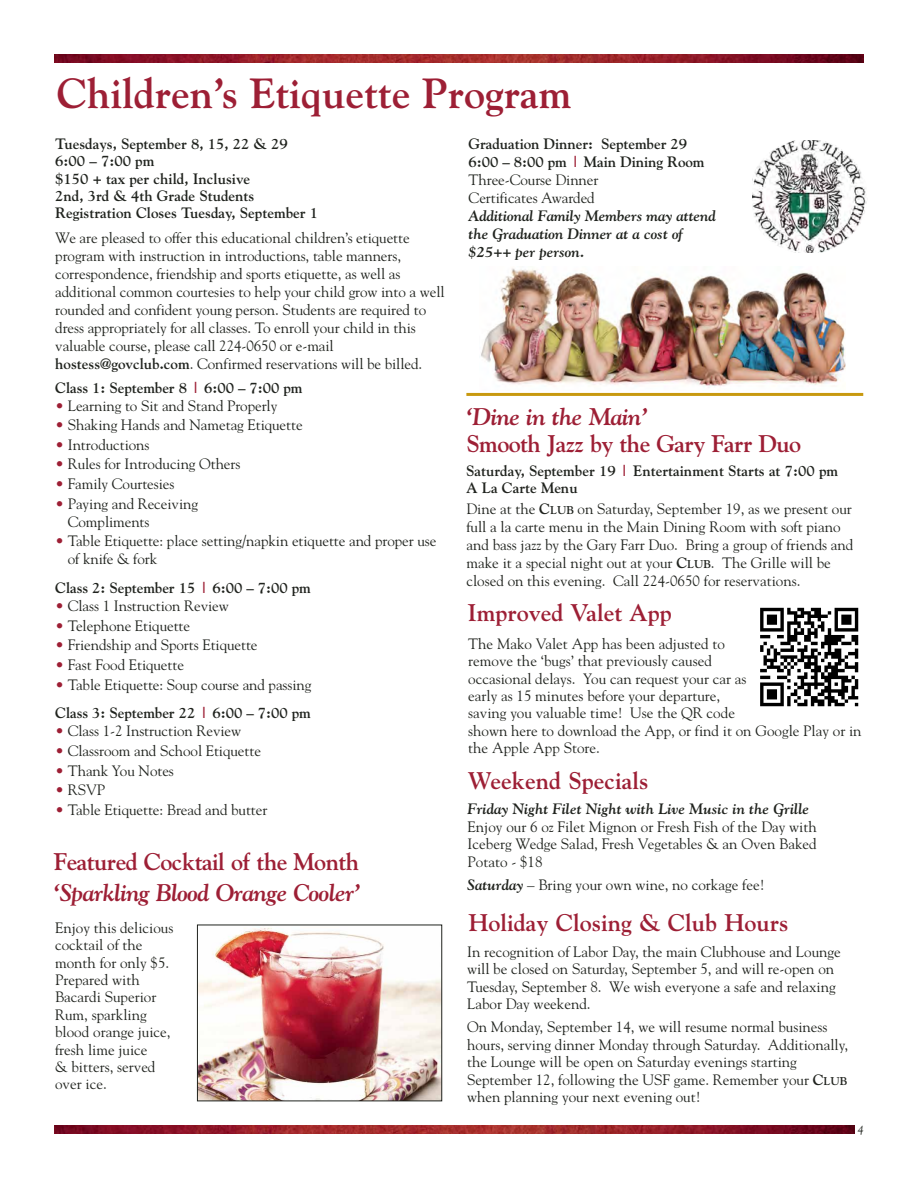
<style>
.page{position:relative;width:918px;height:1188px;background:#fff}
.page>*{position:absolute;margin:0;border:0;box-sizing:border-box;transform-origin:0 0}
.t1{font:700 42px "Goudy";color:#9d1f35}
.t2{font:700 24px "Goudy";color:#9d1f35}
.t3{font:700 24px "Goudy";letter-spacing:-.025em;color:#9d1f35}
.t4{font:italic 700 24px "Goudy";letter-spacing:-.025em;color:#9d1f35}
.t5{font:15px/17.4px "Goudy";color:#20231e}
.t6{font:700 15px/17.4px "Goudy";color:#20231e}
.t7{font:italic 700 15px/18px "Goudy";letter-spacing:-.005em;color:#20231e}
.t8{font:italic 12px "Goudy";color:#20231e}
.s1{font-weight:700}
.s2{color:#9d1f35}
.s3{font-weight:700;color:#9d1f35}
.s4{font-weight:400}
.s5{font-weight:700;font-size:11.25px}
.s6{font-weight:700;font-style:italic}
</style>
<div class="page">
<img style="left:54px;top:1126px;width:801px;height:8px">
<img style="left:54px;top:54px;width:810px;height:8px">
<img style="left:199px;top:927px;width:241px;height:172px">
<div style="left:197px;top:925px;width:245px;height:176px;border:1px solid #20231e"></div>
<img style="left:481px;top:268px;width:365px;height:120px">
<img style="left:752px;top:141px;width:115px;height:112px">
<img style="left:760px;top:607px;width:99px;height:100px">
<hr style="left:466px;top:393px;width:397px;height:3px;background:#c8990f">
<h1 class="t1" style="left:57px;top:77px;width:516px">Children’s Etiquette Program</h1>
<p class="t6" style="left:55px;top:136px;width:265px">Tuesdays, September 8, 15, 22 &amp; 29<br>6:00 – 7:00 pm<br>$150 + tax per child, Inclusive<br>2nd, 3rd &amp; 4th Grade Students<br>Registration Closes Tuesday, September 1</p>
<p class="t5" style="left:55px;top:230px;width:391px;line-height:18px">We are pleased to offer this educational children’s etiquette program with instruction in introductions, table manners, correspondence, friendship and sports etiquette, as well as additional common courtesies to help your child grow into a well rounded and confident young person. Students are required to dress appropriately for all classes. To enroll your child in this valuable course, please call 224-0650 or e-mail <span class="s1">hostess@govclub.com</span>. Confirmed reservations will be billed.</p>
<p class="t6" style="left:55px;top:380px;width:249px">Class 1: September 8 <span class="s2">|</span> 6:00 – 7:00 pm</p>
<p class="t5" style="left:55px;top:398px;width:224px"><span class="s2">•</span> Learning to Sit and Stand Properly</p>
<p class="t5" style="left:55px;top:417px;width:249px"><span class="s2">•</span> Shaking Hands and Nametag Etiquette</p>
<p class="t5" style="left:55px;top:437px;width:96px"><span class="s2">•</span> Introductions</p>
<p class="t5" style="left:55px;top:457px;width:187px"><span class="s2">•</span> Rules for Introducing Others</p>
<p class="t5" style="left:55px;top:476px;width:121px"><span class="s2">•</span> Family Courtesies</p>
<p class="t5" style="left:68px;top:496px;width:132px;line-height:18px;text-indent:-13px"><span class="s2">•</span> Paying and Receiving<br>Compliments</p>
<p class="t5" style="left:68px;top:533px;width:370px;line-height:18px;text-indent:-13px"><span class="s2">•</span> Table Etiquette: place setting/napkin etiquette and proper use of knife &amp; fork</p>
<p class="t6" style="left:55px;top:580px;width:257px">Class 2: September 15 <span class="s2">|</span> 6:00 – 7:00 pm</p>
<p class="t5" style="left:55px;top:598px;width:175px"><span class="s2">•</span> Class 1 Instruction Review</p>
<p class="t5" style="left:55px;top:618px;width:136px"><span class="s2">•</span> Telephone Etiquette</p>
<p class="t5" style="left:55px;top:638px;width:204px"><span class="s2">•</span> Friendship and Sports Etiquette</p>
<p class="t5" style="left:55px;top:657px;width:130px"><span class="s2">•</span> Fast Food Etiquette</p>
<p class="t5" style="left:55px;top:671px;width:258px;line-height:28.8px"><span class="s2">•</span> Table Etiquette: Soup course and passing<br><span class="s1">Class 3: September 22</span> <span class="s3">|</span> <span class="s1">6:00 – 7:00 pm</span></p>
<p class="t5" style="left:55px;top:724px;width:187px"><span class="s2">•</span> Class 1-2 Instruction Review</p>
<p class="t5" style="left:55px;top:743px;width:207px"><span class="s2">•</span> Classroom and School Etiquette</p>
<p class="t5" style="left:55px;top:763px;width:120px"><span class="s2">•</span> Thank You Notes</p>
<p class="t5" style="left:55px;top:783px;width:51px"><span class="s2">•</span> RSVP</p>
<p class="t5" style="left:55px;top:802px;width:214px"><span class="s2">•</span> Table Etiquette: Bread and butter</p>
<h2 class="t3" style="left:54px;top:852px;width:307px">Featured Cocktail of the Month</h2>
<h2 class="t4" style="left:54px;top:883px;width:308px">‘Sparkling Blood Orange Cooler’</h2>
<p class="t5" style="left:55px;top:920px;width:120px">Enjoy this delicious cocktail of the month for only $5.<br>Prepared with<br>Bacardi Superior<br>Rum, sparkling blood orange juice, fresh lime juice<br>&amp; bitters, served over ice.</p>
<p class="t6" style="left:469px;top:136px;width:237px;line-height:18px">Graduation Dinner: September 29<br>6:00 – 8:00 pm <span class="s2">|</span> Main Dining Room<br><span class="s4">Three-Course Dinner<br>Certificates Awarded</span></p>
<p class="t7" style="left:469px;top:208px;width:249px">Additional Family Members may attend the Graduation Dinner at a cost of $25++ per person.</p>
<h2 class="t4" style="left:467px;top:407px;width:183px">‘Dine in the Main’</h2>
<h2 class="t3" style="left:467px;top:435px;width:336px">Smooth Jazz by the Gary Farr Duo</h2>
<p class="t6" style="left:466px;top:463px;width:374px">Saturday, September 19 <span class="s2">|</span> Entertainment Starts at 7:00 pm<br>A La Carte Menu</p>
<p class="t5" style="left:466px;top:501px;width:388px;line-height:18px">Dine at the <span class="s1">C</span><span class="s5">LUB</span> on Saturday, September 19, as we present our full a la carte menu in the Main Dining Room with soft piano and bass jazz by the Gary Farr Duo. Bring a group of friends and make it a special night out at your <span class="s1">C</span><span class="s5">LUB</span>. The Grille will be closed on this evening. Call 224-0650 for reservations.</p>
<h2 class="t2" style="left:467px;top:603px;width:206px">Improved Valet App</h2>
<p class="t5" style="left:468px;top:636px;width:395px">The Mako Valet App has been adjusted to<br>remove the ‘bugs’ that previously caused<br>occasional delays. You can request your car as<br>early as 15 minutes before your departure,<br>saving you valuable time! Use the QR code<br>shown here to download the App, or find it on Google Play or in the Apple App Store.</p>
<h2 class="t2" style="left:468px;top:771px;width:182px">Weekend Specials</h2>
<p class="t7" style="left:468px;top:801px;width:343px">Friday Night Filet Night with Live Music in the Grille</p>
<p class="t5" style="left:468px;top:819px;width:351px;text-align:justify">Enjoy our 6 oz Filet Mignon or Fresh Fish of the Day with Iceberg Wedge Salad, Fresh Vegetables &amp; an Oven Baked Potato - $18</p>
<p class="t5" style="left:468px;top:877px;width:299px"><span class="s6">Saturday</span> – Bring your own wine, no corkage fee!</p>
<h2 class="t2" style="left:469px;top:913px;width:322px">Holiday Closing &amp; Club Hours</h2>
<p class="t5" style="left:467px;top:944px;width:375px">In recognition of Labor Day, the main Clubhouse and Lounge will be closed on Saturday, September 5, and will re-open on Tuesday, September 8. We wish everyone a safe and relaxing Labor Day weekend.</p>
<p class="t5" style="left:467px;top:1020px;width:383px">On Monday, September 14, we will resume normal business hours, serving dinner Monday through Saturday. Additionally, the Lounge will be open on Saturday evenings starting September 12, following the USF game. Remember your <span class="s1">C</span><span class="s5">LUB </span>when planning your next evening out!</p>
<p class="t8" style="left:858px;top:1125px;width:7px">4</p>
</div>
